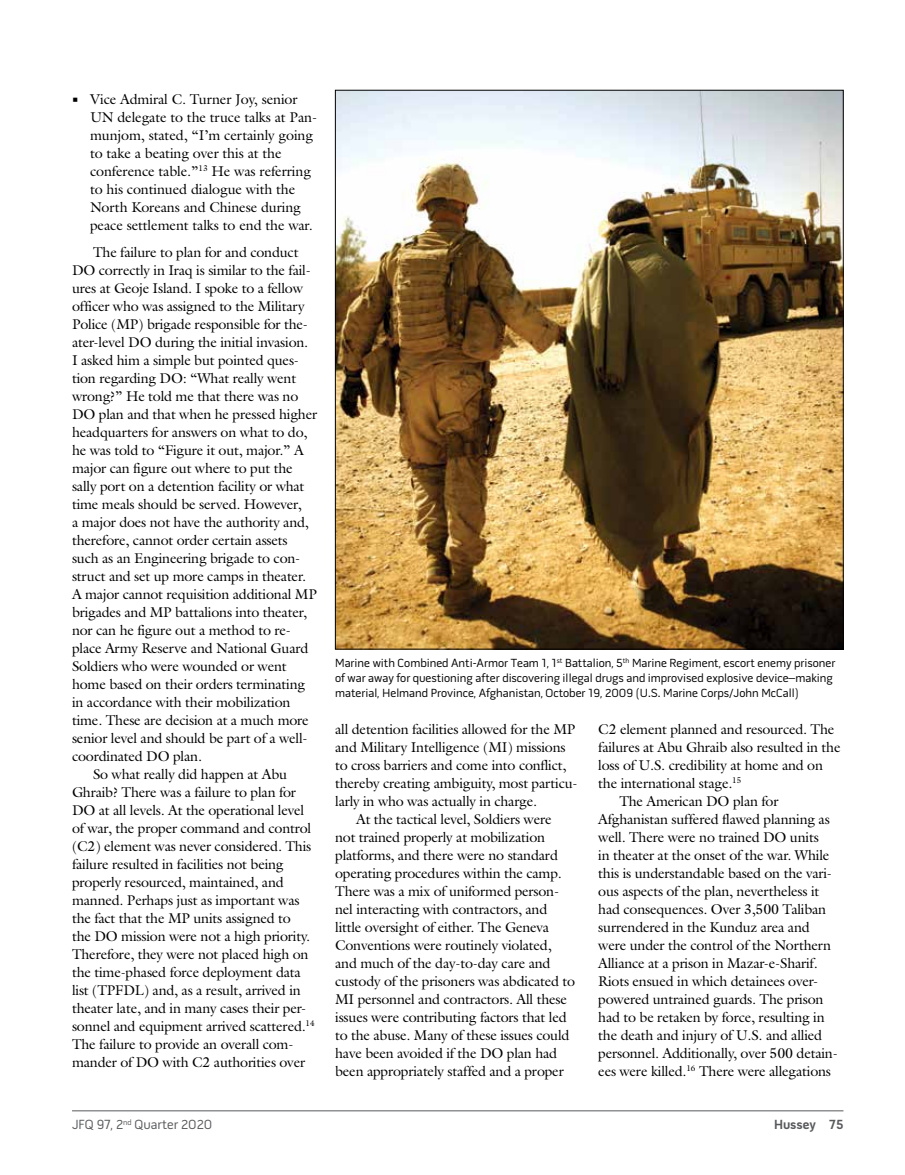
<style>
.page{position:relative;width:905px;height:1175px;background:#fff}
.page>*{position:absolute;margin:0;border:0;box-sizing:border-box;transform-origin:0 0}
.t1{font:14.25px/18px "Galliard Std";letter-spacing:-.015em;color:#000}
.t2{font:13.5px "Pill Gothic 600 mg";color:#58595b}
.t3{font:700 13.5px "Pill Gothic 600 mg";color:#58595b}
.t4{font:12px/15px "Pill Gothic 600 mg";color:#000}
.s1{font-family:"Pill Gothic 600 mg";font-weight:700;font-size:19.5px}
</style>
<div class="page">
<hr style="left:72px;top:1110px;width:771px;height:1px;background:#58595b">
<img style="left:337px;top:92px;width:504px;height:555px">
<p class="t1" style="left:90px;top:89px;width:229px;text-indent:-18px"><span class="s1">•</span> Vice Admiral C. Turner Joy, senior UN delegate to the truce talks at Pan&shy;munjom, stated, “I’m certainly going to take a beating over this at the conference table.”<sup>13</sup> He was referring to his continued dialogue with the North Koreans and Chinese during peace settlement talks to end the war.</p>
<p class="t1" style="left:93px;top:242px;width:207px">The failure to plan for and conduct</p>
<p class="t1" style="left:72px;top:260px;width:240px">DO correctly in Iraq is similar to the fail-</p>
<p class="t1" style="left:72px;top:278px;width:232px">ures at Geoje Island. I spoke to a fellow</p>
<p class="t1" style="left:72px;top:296px;width:234px">officer who was assigned to the Military</p>
<p class="t1" style="left:72px;top:314px;width:237px">Police (MP) brigade responsible for the-</p>
<p class="t1" style="left:72px;top:332px;width:238px">ater-level DO during the initial invasion.</p>
<p class="t1" style="left:72px;top:350px;width:228px">I asked him a simple but pointed ques-</p>
<p class="t1" style="left:72px;top:368px;width:226px">tion regarding DO: “What really went</p>
<p class="t1" style="left:72px;top:386px;width:228px">wrong?” He told me that there was no</p>
<p class="t1" style="left:72px;top:404px;width:246px">DO plan and that when he pressed higher</p>
<p class="t1" style="left:72px;top:422px;width:237px">headquarters for answers on what to do,</p>
<p class="t1" style="left:72px;top:440px;width:233px">he was told to “Figure it out, major.” A</p>
<p class="t1" style="left:72px;top:458px;width:222px">major can figure out where to put the</p>
<p class="t1" style="left:72px;top:476px;width:234px">sally port on a detention facility or what</p>
<p class="t1" style="left:72px;top:494px;width:231px">time meals should be served. However,</p>
<p class="t1" style="left:72px;top:512px;width:238px">a major does not have the authority and,</p>
<p class="t1" style="left:72px;top:530px;width:217px">therefore, cannot order certain assets</p>
<p class="t1" style="left:72px;top:548px;width:230px">such as an Engineering brigade to con-</p>
<p class="t1" style="left:72px;top:566px;width:235px">struct and set up more camps in theater.</p>
<p class="t1" style="left:72px;top:584px;width:246px">A major cannot requisition additional MP</p>
<p class="t1" style="left:72px;top:602px;width:236px">brigades and MP battalions into theater,</p>
<p class="t1" style="left:72px;top:620px;width:220px">nor can he figure out a method to re-</p>
<p class="t1" style="left:72px;top:638px;width:238px">place Army Reserve and National Guard</p>
<p class="t1" style="left:72px;top:656px;width:216px">Soldiers who were wounded or went</p>
<p class="t1" style="left:72px;top:674px;width:235px">home based on their orders terminating</p>
<p class="t1" style="left:72px;top:692px;width:220px">in accordance with their mobilization</p>
<p class="t1" style="left:72px;top:710px;width:238px">time. These are decision at a much more</p>
<p class="t1" style="left:72px;top:728px;width:237px">senior level and should be part of a well-</p>
<p class="t1" style="left:72px;top:746px;width:131px">coordinated DO plan.</p>
<p class="t1" style="left:93px;top:764px;width:195px">So what really did happen at Abu</p>
<p class="t1" style="left:72px;top:782px;width:225px">Ghraib? There was a failure to plan for</p>
<p class="t1" style="left:72px;top:800px;width:234px">DO at all levels. At the operational level</p>
<p class="t1" style="left:72px;top:818px;width:241px">of war, the proper command and control</p>
<p class="t1" style="left:72px;top:836px;width:241px">(C2) element was never considered. This</p>
<p class="t1" style="left:72px;top:854px;width:213px">failure resulted in facilities not being</p>
<p class="t1" style="left:72px;top:872px;width:213px">properly resourced, maintained, and</p>
<p class="t1" style="left:72px;top:890px;width:229px">manned. Perhaps just as important was</p>
<p class="t1" style="left:72px;top:908px;width:220px">the fact that the MP units assigned to</p>
<p class="t1" style="left:72px;top:926px;width:239px">the DO mission were not a high priority.</p>
<p class="t1" style="left:72px;top:944px;width:238px">Therefore, they were not placed high on</p>
<p class="t1" style="left:72px;top:962px;width:230px">the time-phased force deployment data</p>
<p class="t1" style="left:72px;top:980px;width:230px">list (TPFDL) and, as a result, arrived in</p>
<p class="t1" style="left:72px;top:998px;width:236px">theater late, and in many cases their per-</p>
<p class="t1" style="left:72px;top:1016px;width:244px">sonnel and equipment arrived scattered.<sup>14</sup></p>
<p class="t1" style="left:72px;top:1034px;width:223px">The failure to provide an overall com-</p>
<p class="t1" style="left:72px;top:1052px;width:235px">mander of DO with C2 authorities over</p>
<p class="t4" style="left:335px;top:656px;width:501px">Marine with Combined Anti-Armor Team 1, 1<sup>st</sup> Battalion, 5<sup>th</sup> Marine Regiment, escort enemy prisoner of war away for questioning after discovering illegal drugs and improvised explosive device–making material, Helmand Province, Afghanistan, October 19, 2009 (U.S. Marine Corps/John McCall)</p>
<p class="t1" style="left:335px;top:719px;width:242px">all detention facilities allowed for the MP</p>
<p class="t1" style="left:335px;top:737px;width:232px">and Military Intelligence (MI) missions</p>
<p class="t1" style="left:335px;top:755px;width:233px">to cross barriers and come into conflict,</p>
<p class="t1" style="left:335px;top:773px;width:244px">thereby creating ambiguity, most particu-</p>
<p class="t1" style="left:335px;top:791px;width:203px">larly in who was actually in charge.</p>
<p class="t1" style="left:356px;top:809px;width:197px">At the tactical level, Soldiers were</p>
<p class="t1" style="left:335px;top:827px;width:211px">not trained properly at mobilization</p>
<p class="t1" style="left:335px;top:845px;width:224px">platforms, and there were no standard</p>
<p class="t1" style="left:335px;top:863px;width:228px">operating procedures within the camp.</p>
<p class="t1" style="left:335px;top:881px;width:225px">There was a mix of uniformed person-</p>
<p class="t1" style="left:335px;top:899px;width:214px">nel interacting with contractors, and</p>
<p class="t1" style="left:335px;top:917px;width:215px">little oversight of either. The Geneva</p>
<p class="t1" style="left:335px;top:935px;width:218px">Conventions were routinely violated,</p>
<p class="t1" style="left:335px;top:953px;width:217px">and much of the day-to-day care and</p>
<p class="t1" style="left:335px;top:971px;width:241px">custody of the prisoners was abdicated to</p>
<p class="t1" style="left:335px;top:989px;width:233px">MI personnel and contractors. All these</p>
<p class="t1" style="left:335px;top:1007px;width:233px">issues were contributing factors that led</p>
<p class="t1" style="left:335px;top:1025px;width:236px">to the abuse. Many of these issues could</p>
<p class="t1" style="left:335px;top:1043px;width:223px">have been avoided if the DO plan had</p>
<p class="t1" style="left:335px;top:1061px;width:230px">been appropriately staffed and a proper</p>
<p class="t1" style="left:598px;top:719px;width:238px">C2 element planned and resourced. The</p>
<p class="t1" style="left:598px;top:737px;width:244px">failures at Abu Ghraib also resulted in the</p>
<p class="t1" style="left:598px;top:755px;width:226px">loss of U.S. credibility at home and on</p>
<p class="t1" style="left:598px;top:773px;width:145px">the international stage.<sup>15</sup></p>
<p class="t1" style="left:619px;top:791px;width:161px">The American DO plan for</p>
<p class="t1" style="left:598px;top:809px;width:233px">Afghanistan suffered flawed planning as</p>
<p class="t1" style="left:598px;top:827px;width:222px">well. There were no trained DO units</p>
<p class="t1" style="left:598px;top:845px;width:232px">in theater at the onset of the war. While</p>
<p class="t1" style="left:598px;top:863px;width:235px">this is understandable based on the vari-</p>
<p class="t1" style="left:598px;top:881px;width:222px">ous aspects of the plan, nevertheless it</p>
<p class="t1" style="left:598px;top:899px;width:229px">had consequences. Over 3,500 Taliban</p>
<p class="t1" style="left:598px;top:917px;width:213px">surrendered in the Kunduz area and</p>
<p class="t1" style="left:598px;top:935px;width:234px">were under the control of the Northern</p>
<p class="t1" style="left:598px;top:953px;width:221px">Alliance at a prison in Mazar-e-Sharif.</p>
<p class="t1" style="left:598px;top:971px;width:221px">Riots ensued in which detainees over-</p>
<p class="t1" style="left:598px;top:989px;width:227px">powered untrained guards. The prison</p>
<p class="t1" style="left:598px;top:1007px;width:228px">had to be retaken by force, resulting in</p>
<p class="t1" style="left:598px;top:1025px;width:225px">the death and injury of U.S. and allied</p>
<p class="t1" style="left:598px;top:1043px;width:241px">personnel. Additionally, over 500 detain-</p>
<p class="t1" style="left:598px;top:1061px;width:234px">ees were killed.<sup>16</sup> There were allegations</p>
<p class="t2" style="left:72px;top:1119px;width:142px">JFQ 97, 2<sup>nd</sup> Quarter 2020</p>
<p class="t3" style="left:773px;top:1119px;width:71px">Hussey 75</p>
</div>
